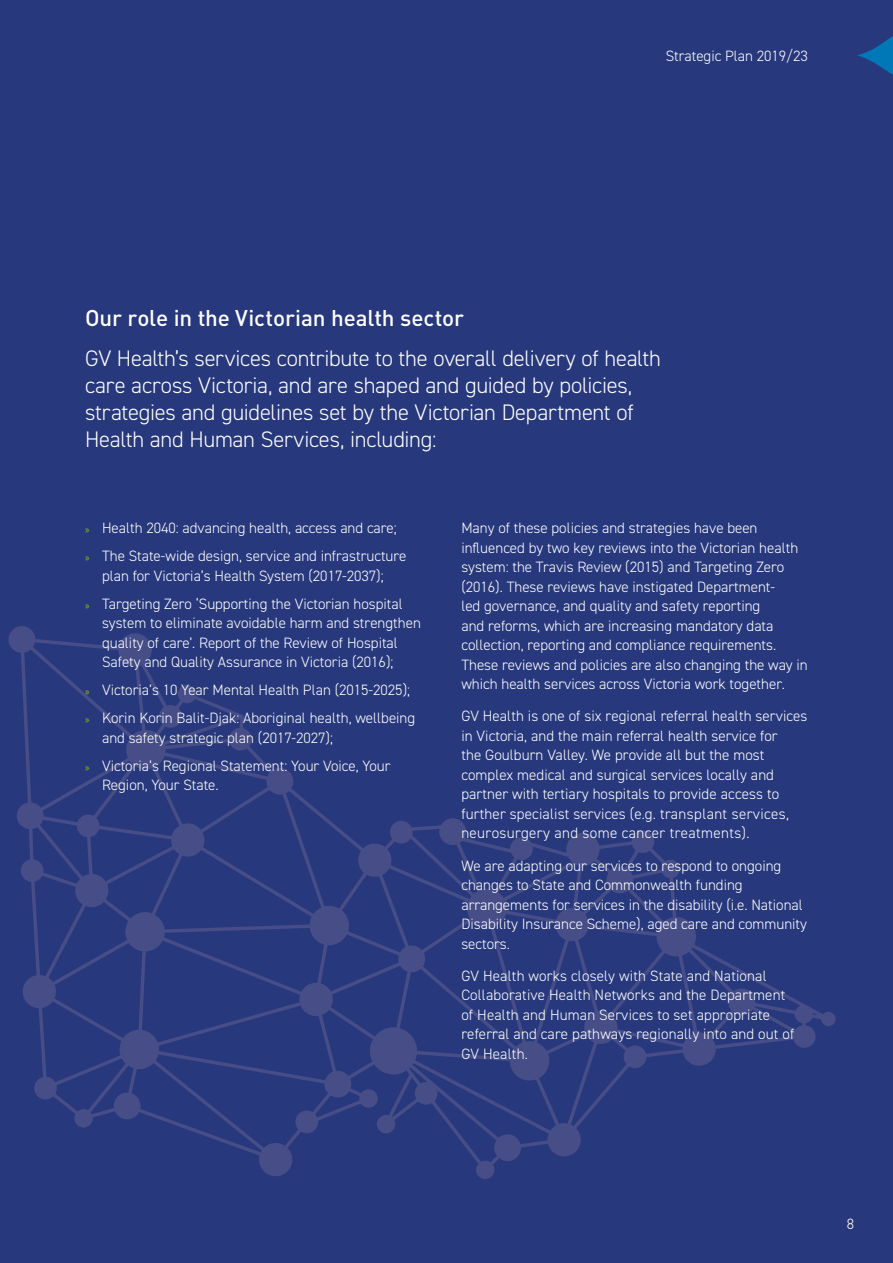
<style>
.page{position:relative;width:893px;height:1263px;background:#27387c}
.page>*{position:absolute;margin:0;border:0;box-sizing:border-box;transform-origin:0 0}
.t1{font:300 22.5px/27px "DIN2014";letter-spacing:-.01em;color:#fff}
.t2{font:500 22.5px "DIN";letter-spacing:-.005em;color:#fff}
.t3{font:300 15px/19.5px "DIN2014";color:#fff}
.s1{font-family:"Myriad Pro";font-weight:400;font-size:10.5px;color:#90c808}
</style>
<div class="page">
<svg style="left:857px;top:36px;width:36px;height:39px"></svg>
<svg style="left:9px;top:626px;width:827px;height:553px"></svg>
<p class="t3" style="left:666px;top:46px;width:144px">Strategic Plan 2019/23</p>
<h1 class="t2" style="left:85px;top:304px;width:381px">Our role in the Victorian health sector</h1>
<h1 class="t1" style="left:85px;top:345px;width:577px">GV Health’s services contribute to the overall delivery of health care across Victoria, and are shaped and guided by policies, strategies and guidelines set by the Victorian Department of Health and Human Services, including:</h1>
<p class="t3" style="left:85px;top:514px;width:323px;line-height:28px"><span class="s1">x</span> Health 2040: advancing health, access and care;<br><span class="s1">x</span> The State-wide design, service and infrastructure</p>
<p class="t3" style="left:85px;top:561px;width:319px;line-height:28px;text-align:center">plan for Victoria’s Health System (2017-2037);<br><span class="s1">x</span> Targeting Zero ‘Supporting the Victorian hospital</p>
<p class="t3" style="left:102px;top:613px;width:320px">system to eliminate avoidable harm and strengthen quality of care’. Report of the Review of Hospital<br>Safety and Quality Assurance in Victoria (2016);</p>
<p class="t3" style="left:85px;top:676px;width:332px;line-height:28px"><span class="s1">x</span> Victoria’s 10 Year Mental Health Plan (2015-2025); <span class="s1">x</span> Korin Korin Balit-Djak: Aboriginal health, wellbeing</p>
<p class="t3" style="left:85px;top:723px;width:307px;line-height:28px;text-indent:17px">and safety strategic plan (2017-2027);<br><span class="s1">x</span> Victoria’s Regional Statement: Your Voice, Your</p>
<p class="t3" style="left:102px;top:775px;width:118px">Region, Your State.</p>
<p class="t3" style="left:461px;top:518px;width:348px">Many of these policies and strategies have been influenced by two key reviews into the Victorian health system: the Travis Review (2015) and Targeting Zero (2016). These reviews have instigated Department-<br>led governance, and quality and safety reporting<br>and reforms, which are increasing mandatory data collection, reporting and compliance requirements.<br>These reviews and policies are also changing the way in which health services across Victoria work together.</p>
<p class="t3" style="left:461px;top:706px;width:348px">GV Health is one of six regional referral health services in Victoria, and the main referral health service for<br>the Goulburn Valley. We provide all but the most complex medical and surgical services locally and partner with tertiary hospitals to provide access to further specialist services (e.g. transplant services, neurosurgery and some cancer treatments).</p>
<p class="t3" style="left:461px;top:856px;width:347px">We are adapting our services to respond to ongoing changes to State and Commonwealth funding arrangements for services in the disability (i.e. National Disability Insurance Scheme), aged care and community sectors.</p>
<p class="t3" style="left:461px;top:966px;width:335px">GV Health works closely with State and National Collaborative Health Networks and the Department of Health and Human Services to set appropriate referral and care pathways regionally into and out of GV Health.</p>
<p class="t3" style="left:847px;top:1214px;width:9px">8</p>
</div>
